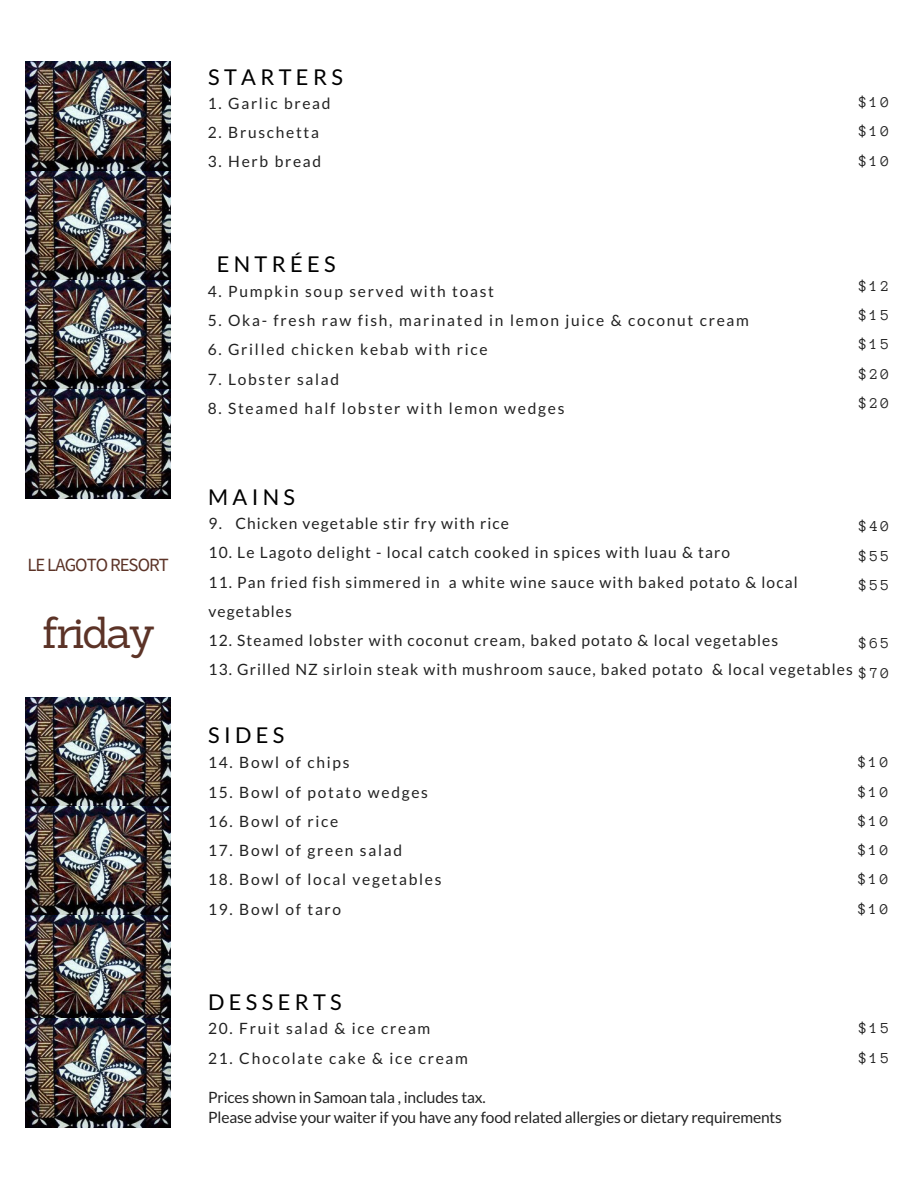
<style>
.page{position:relative;width:918px;height:1188px;background:#fff}
.page>*{position:absolute;margin:0;border:0;box-sizing:border-box;transform-origin:0 0}
.t1{font:43.65px "Sanchez";letter-spacing:-.06em;color:#5c3327}
.t2{font:21.75px "Lato";letter-spacing:.2em;color:#000}
.t3{font:18.75px "Source Sans Pro";letter-spacing:-.05em;color:#5c3327}
.t4{font:15.6px "Lato";letter-spacing:.11em;color:#212121}
.t5{font:15.6px/29.2px "Lato";letter-spacing:.07em;color:#212121}
.t6{font:15.6px/20.2px "Lato";letter-spacing:-.01em;color:#222}
.t7{font:15.6px/29.2px "Anonymous Pro";letter-spacing:.16em;color:#222;text-align:justify}
.t8{font:15.6px "Lato";letter-spacing:.11em;color:#222}
.s1{color:#212121}
</style>
<div class="page">
<img style="left:26px;top:62px;width:145px;height:436px">
<img style="left:25px;top:698px;width:146px;height:327px">
<img style="left:26px;top:1018px;width:145px;height:109px">
<p class="t3" style="left:27px;top:553px;width:143px">LELAGOTORESORT</p>
<h1 class="t1" style="left:42px;top:604px;width:114px">friday</h1>
<h2 class="t2" style="left:208px;top:64px;width:136px">STARTERS</h2>
<p class="t8" style="left:208px;top:93px;width:124px">1. Garlic bread</p>
<p class="t8" style="left:208px;top:122px;width:113px">2. Bruschetta</p>
<p class="t8" style="left:208px;top:152px;width:115px">3. Herb <span class="s1">bread</span></p>
<h2 class="t2" style="left:217px;top:251px;width:121px">ENTRÉES</h2>
<p class="t4" style="left:208px;top:282px;width:288px">4. Pumpkin soup served with toast</p>
<p class="t4" style="left:208px;top:311px;width:543px">5. Oka- fresh raw fish, marinated in lemon juice &amp; coconut cream</p>
<p class="t4" style="left:208px;top:340px;width:282px">6. Grilled chicken kebab with rice</p>
<p class="t4" style="left:208px;top:369px;width:133px">7. Lobster salad</p>
<p class="t4" style="left:208px;top:399px;width:358px">8. Steamed half lobster with lemon wedges</p>
<h2 class="t2" style="left:208px;top:484px;width:88px">MAINS</h2>
<p class="t7" style="left:859px;top:88px;width:32px">$10 $10 $10</p>
<p class="t7" style="left:859px;top:271px;width:32px">$12 $15 $15 $20 $20</p>
<p class="t5" style="left:209px;top:508px;width:302px">9. Chicken vegetable stir fry with rice</p>
<p class="t5" style="left:209px;top:538px;width:523px">10. Le Lagoto delight - local catch cooked in spices with luau &amp; taro</p>
<p class="t5" style="left:209px;top:567px;width:591px">11. Pan fried fish simmered in a white wine sauce with baked potato &amp; local vegetables</p>
<p class="t5" style="left:209px;top:625px;width:571px">12. Steamed lobster with coconut cream, baked potato &amp; local vegetables</p>
<p class="t5" style="left:209px;top:655px;width:646px">13. Grilled NZ sirloin steak with mushroom sauce, baked potato &amp; local vegetables</p>
<p class="t7" style="left:859px;top:512px;width:32px">$40 $55 $55</p>
<p class="t7" style="left:859px;top:629px;width:32px">$65 $70</p>
<h2 class="t2" style="left:208px;top:722px;width:78px">SIDES</h2>
<p class="t4" style="left:208px;top:753px;width:143px">14. Bowl of chips</p>
<p class="t4" style="left:208px;top:782px;width:221px">15. Bowl of potato wedges</p>
<p class="t4" style="left:208px;top:812px;width:132px">16. Bowl of rice</p>
<p class="t4" style="left:208px;top:841px;width:195px">17. Bowl of green salad</p>
<p class="t4" style="left:208px;top:870px;width:235px">18. Bowl of local vegetables</p>
<p class="t4" style="left:208px;top:899px;width:135px">19. Bowl of taro</p>
<h2 class="t2" style="left:208px;top:989px;width:135px">DESSERTS</h2>
<p class="t4" style="left:208px;top:1019px;width:224px">20. Fruit salad &amp; ice cream</p>
<p class="t4" style="left:208px;top:1048px;width:261px">21. Chocolate cake &amp; ice cream</p>
<p class="t6" style="left:208px;top:1087px;width:575px">Prices shown in Samoan tala , includes tax.<br>Please advise your waiter if you have any food related allergies or dietary requirements</p>
<p class="t7" style="left:858px;top:748px;width:32px">$10 $10 $10 $10 $10 $10</p>
<p class="t7" style="left:859px;top:1014px;width:32px">$15 $15</p>
</div>
